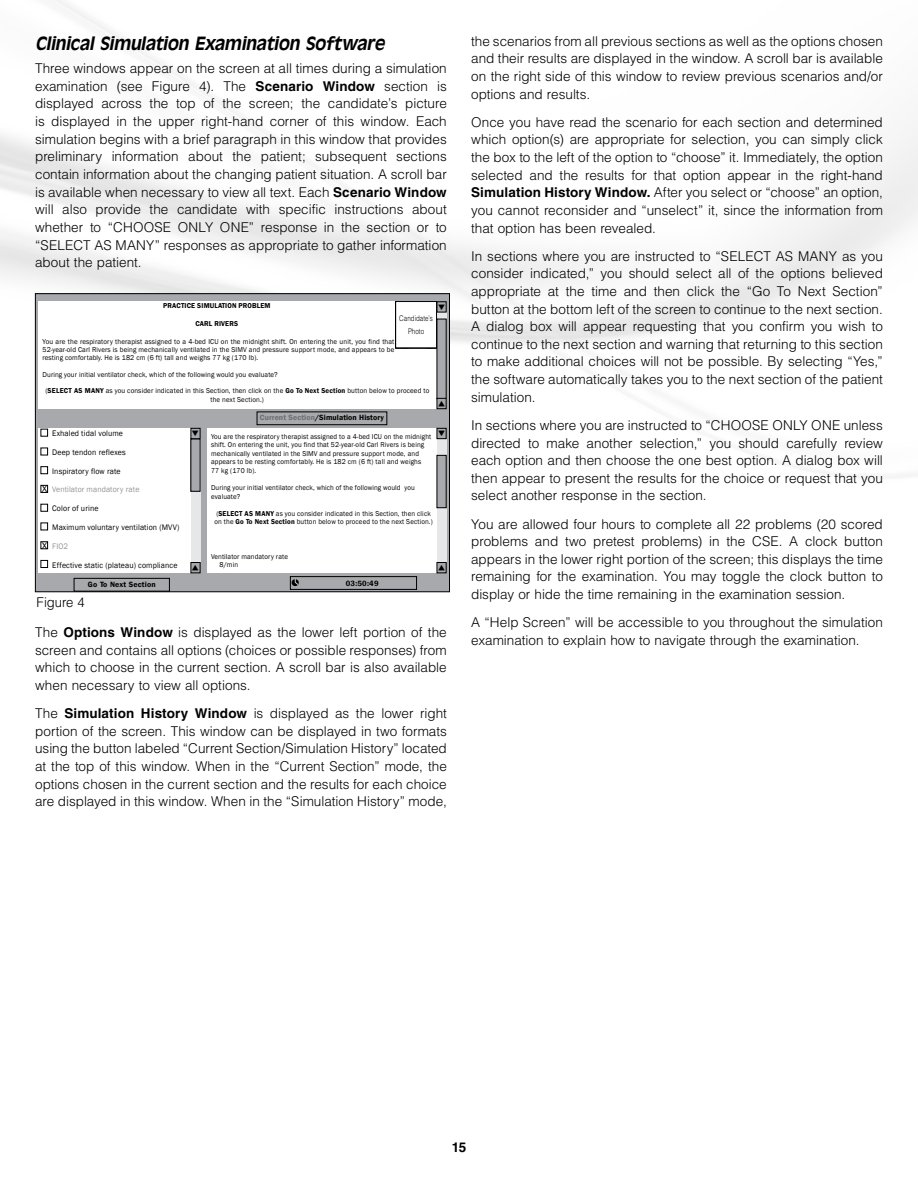
<style>
.page{position:relative;width:918px;height:1188px;background:#fff}
.page>*{position:absolute;margin:0;border:0;box-sizing:border-box;transform-origin:0 0}
.t1{font:italic 700 18px "Incised 901 BT";color:#000}
.t2{font:300 13.5px/17.7px "Helvetica";color:#000;text-align:justify}
.t3{font:700 13.5px "Helvetica";color:#000}
.t4{font:9.75px "Franklin Gothic";color:#000;scale:1.1 1}
.t5{font:9.75px "Zapf Dingbats";color:#000}
.t6{font:8.25px "Franklin Gothic";letter-spacing:.015em;color:#000;scale:.95 1}
.t7{font:8.25px "Franklin Gothic";letter-spacing:.01em;color:#939598;scale:.95 1}
.t8{font:600 7.8px "Franklin Gothic";letter-spacing:.015em;color:#000}
.t9{font:300 7.8px/12.5px "Helvetica";letter-spacing:.005em;color:#000;text-align:center;scale:.8 1}
.t10{font:7.35px/8.2px "Franklin Gothic";letter-spacing:.02em;color:#000;text-align:justify;scale:.95 1}
.t11{font:7.35px/8.6px "Franklin Gothic";letter-spacing:.02em;color:#000;scale:.94 1}
.t12{font:600 7.35px "Franklin Gothic";letter-spacing:.02em;color:#000;scale:.95 1}
.s1{font-weight:700}
.s2{font-weight:600}
.s3{color:#6d6e71}
</style>
<div class="page">
<div style="left:35px;top:294px;width:415px;height:298px;background:#a7a9ac"></div>
<div style="left:38px;top:302px;width:398px;height:107px;background:#fff"></div>
<div style="left:38px;top:428px;width:153px;height:145px;background:#fff"></div>
<div style="left:41px;top:485px;width:7px;height:8px;border:1px solid #000"></div>
<div style="left:208px;top:428px;width:229px;height:145px;background:#fff"></div>
<div style="left:74px;top:578px;width:96px;height:13px;border:1px solid #000"></div>
<div style="left:290px;top:576px;width:127px;height:14px;border:1px solid #000"></div>
<div style="left:257px;top:412px;width:130px;height:13px;border:1px solid #000"></div>
<div style="left:395px;top:301px;width:42px;height:47px;border:1px solid #000"></div>
<div style="left:191px;top:428px;width:9px;height:145px;background:#e6e7e8"></div>
<div style="left:191px;top:439px;width:9px;height:52px;background:#a7a9ac"></div>
<div style="left:191px;top:428px;width:9px;height:11px;background:#a7a9ac"></div>
<div style="left:191px;top:428px;width:9px;height:11px;border:1px solid #000"></div>
<div style="left:191px;top:563px;width:9px;height:10px;background:#a7a9ac"></div>
<div style="left:191px;top:562px;width:9px;height:11px;border:1px solid #000"></div>
<div style="left:437px;top:428px;width:9px;height:145px;background:#e6e7e8"></div>
<div style="left:437px;top:455px;width:9px;height:53px;background:#a7a9ac"></div>
<div style="left:437px;top:428px;width:9px;height:11px;background:#a7a9ac"></div>
<div style="left:437px;top:428px;width:9px;height:11px;border:1px solid #000"></div>
<div style="left:437px;top:563px;width:9px;height:10px;background:#a7a9ac"></div>
<div style="left:437px;top:562px;width:9px;height:11px;border:1px solid #000"></div>
<svg style="left:437px;top:312px;width:9px;height:7px"></svg>
<div style="left:437px;top:398px;width:9px;height:11px;border:1px solid #000"></div>
<div style="left:35px;top:293px;width:415px;height:299px;border:1px solid #000"></div>
<div style="left:396px;top:301px;width:41px;height:47px;border:1px solid #000"></div>
<svg style="left:41px;top:429px;width:7px;height:7px"></svg>
<svg style="left:41px;top:448px;width:7px;height:7px"></svg>
<svg style="left:41px;top:467px;width:7px;height:7px"></svg>
<svg style="left:41px;top:485px;width:7px;height:7px"></svg>
<svg style="left:41px;top:504px;width:7px;height:7px"></svg>
<svg style="left:41px;top:523px;width:7px;height:7px"></svg>
<svg style="left:41px;top:542px;width:7px;height:7px"></svg>
<svg style="left:41px;top:560px;width:7px;height:8px"></svg>
<h1 class="t1" style="left:35px;top:32px;width:355px">Clinical Simulation Examination Software</h1>
<p class="t2" style="left:35px;top:59px;width:413px">Three windows appear on the screen at all times during a simulation examination (see Figure 4). The <span class="s1">Scenario Window</span> section is displayed across the top of the screen; the candidate’s picture is displayed in the upper right-hand corner of this window. Each simulation begins with a brief paragraph in this window that provides preliminary information about the patient; subsequent sections contain information about the changing patient situation. A scroll bar is available when necessary to view all text. Each <span class="s1">Scenario Window </span>will also provide the candidate with specific instructions about whether to “CHOOSE ONLY ONE” response in the section or to “SELECT AS MANY” responses as appropriate to gather information about the patient.</p>
<p class="t12" style="left:163px;top:301px;width:115px">PRACTICE SIMULATION PROBLEM</p>
<p class="t12" style="left:195px;top:319px;width:47px">CARL RIVERS</p>
<p class="t10" style="left:43px;top:337px;width:372px">You are the respiratory therapist assigned to a 4-bed ICU on the midnight shift. On entering the unit, you find that 52-year-old Carl Rivers is being mechanically ventilated in the SIMV and pressure support mode, and appears to be resting comfortably. He is 182 cm (6 ft) tall and weighs 77 kg (170 lb).</p>
<p class="t10" style="left:43px;top:370px;width:249px">During your initial ventilator check, which of the following would you evaluate?</p>
<p class="t10" style="left:45px;top:387px;width:406px;text-align:center">(<span class="s2">SELECT AS MANY</span> as you consider indicated in this Section, then click on the <span class="s2">Go To Next Section</span> button below to proceed to the next Section.)</p>
<p class="t6" style="left:52px;top:428px;width:76px">Exhaled tidal volume</p>
<p class="t6" style="left:52px;top:447px;width:79px">Deep tendon reflexes</p>
<p class="t6" style="left:52px;top:466px;width:74px">Inspiratory flow rate</p>
<p class="t7" style="left:52px;top:485px;width:93px">Ventilator mandatory rate</p>
<p class="t6" style="left:52px;top:503px;width:50px">Color of urine</p>
<p class="t6" style="left:52px;top:522px;width:135px">Maximum voluntary ventilation (MVV)</p>
<p class="t7" style="left:52px;top:541px;width:18px">FIO2</p>
<p class="t6" style="left:52px;top:560px;width:133px">Effective static (plateau) compliance</p>
<p class="t9" style="left:399px;top:312px;width:44px">Candidate’s<br>Photo</p>
<p class="t8" style="left:260px;top:413px;width:126px"><span class="s3">Current Section</span>/Simulation History</p>
<p class="t11" style="left:211px;top:432px;width:236px">You are the respiratory therapist assigned to a 4-bed ICU on the midnight shift. On entering the unit, you find that 52-year-old Carl Rivers is being mechanically ventilated in the SIMV and pressure support mode, and appears to be resting comfortably. He is 182 cm (6 ft) tall and weighs 77 kg (170 lb).</p>
<p class="t11" style="left:211px;top:483px;width:218px">During your initial ventilator check, which of the following would you evaluate?</p>
<p class="t11" style="left:214px;top:509px;width:234px">(<span class="s2">SELECT AS MANY</span> as you consider indicated in this Section, then click on the <span class="s2">Go To Next Section</span> button below to proceed to the next Section.)</p>
<p class="t10" style="left:219px;top:552px;width:74px;line-height:8.7px;text-indent:-8px">Ventilator mandatory rate<br>8/min</p>
<p class="t4" style="left:42px;top:483px;width:7px">X</p>
<p class="t4" style="left:42px;top:539px;width:7px">X</p>
<p class="t8" style="left:88px;top:579px;width:69px">Go To Next Section</p>
<p class="t5" style="left:291px;top:578px;width:9px">●</p>
<p class="t8" style="left:346px;top:578px;width:34px">03:50:49</p>
<p class="t2" style="left:37px;top:593px;width:50px">Figure 4</p>
<p class="t2" style="left:35px;top:623px;width:413px">The <span class="s1">Options Window</span> is displayed as the lower left portion of the screen and contains all options (choices or possible responses) from which to choose in the current section. A scroll bar is also available when necessary to view all options.</p>
<p class="t2" style="left:35px;top:704px;width:413px">The <span class="s1">Simulation History Window</span> is displayed as the lower right portion of the screen. This window can be displayed in two formats using the button labeled “Current Section/Simulation History” located at the top of this window. When in the “Current Section” mode, the options chosen in the current section and the results for each choice are displayed in this window. When in the “Simulation History” mode,</p>
<p class="t2" style="left:471px;top:32px;width:413px">the scenarios from all previous sections as well as the options chosen and their results are displayed in the window. A scroll bar is available on the right side of this window to review previous scenarios and/or options and results.</p>
<p class="t2" style="left:471px;top:113px;width:413px">Once you have read the scenario for each section and determined which option(s) are appropriate for selection, you can simply click the box to the left of the option to “choose” it. Immediately, the option selected and the results for that option appear in the right-hand <span class="s1">Simulation History Window.</span> After you select or “choose” an option, you cannot reconsider and “unselect” it, since the information from that option has been revealed.</p>
<p class="t2" style="left:471px;top:247px;width:413px;text-align:left">In sections where you are instructed to “SELECT AS MANY as you consider indicated,” you should select all of the options believed appropriate at the time and then click the “Go To Next Section” button at the bottom left of the screen to continue to the next section.<br>A dialog box will appear requesting that you confirm you wish to continue to the next section and warning that returning to this section to make additional choices will not be possible. By selecting “Yes,” the software automatically takes you to the next section of the patient simulation.</p>
<p class="t2" style="left:471px;top:416px;width:413px">In sections where you are instructed to “CHOOSE ONLY ONE unless directed to make another selection,” you should carefully review each option and then choose the one best option. A dialog box will then appear to present the results for the choice or request that you select another response in the section.</p>
<p class="t2" style="left:471px;top:514px;width:413px">You are allowed four hours to complete all 22 problems (20 scored problems and two pretest problems) in the CSE. A clock button appears in the lower right portion of the screen; this displays the time remaining for the examination. You may toggle the clock button to display or hide the time remaining in the examination session.</p>
<p class="t2" style="left:471px;top:613px;width:413px">A “Help Screen” will be accessible to you throughout the simulation examination to explain how to navigate through the examination.</p>
<p class="t3" style="left:452px;top:1139px;width:16px">15</p>
</div>
